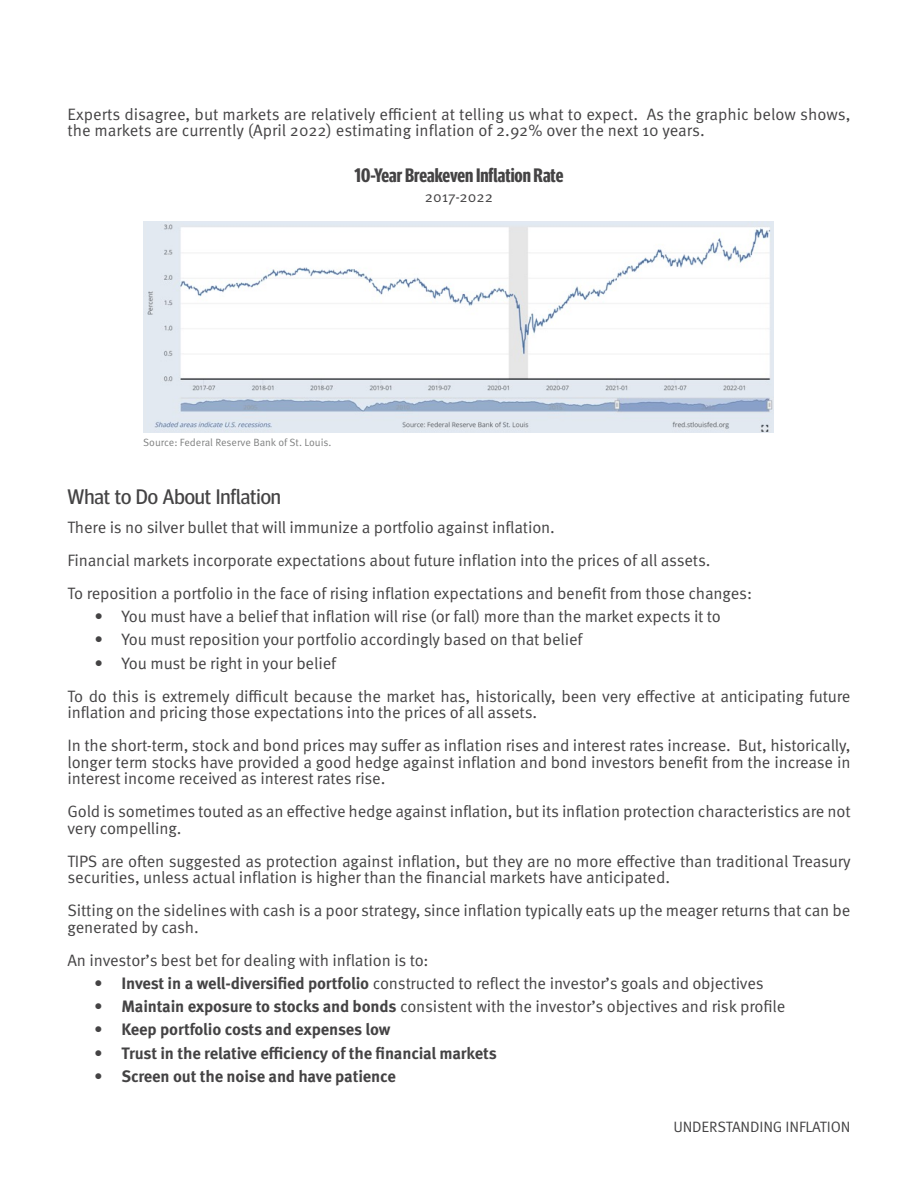
<style>
.page{position:relative;width:918px;height:1188px;background:#fff}
.page>*{position:absolute;margin:0;border:0;box-sizing:border-box;transform-origin:0 0}
.t1{font:21px "Meta Headline Pro";color:#444344}
.t2{font:700 19.5px "Meta Headline Pro Comp";color:#444344}
.t3{font:16.5px/16.5px "Meta Pro Norm";letter-spacing:-.01em;color:#444344}
.t4{font:700 16.5px "Meta Pro";letter-spacing:-.01em;color:#444344}
.t5{font:15px "Meta Pro Norm";letter-spacing:-.01em;color:#444344}
.t6{font:10.5px "Meta Pro Norm";color:#7f8080}
.s1{font-family:"Meta Pro";font-weight:700}
</style>
<div class="page">
<img style="left:143px;top:221px;width:631px;height:211px">
<p class="t3" style="left:68px;top:105px;width:785px">Experts disagree, but markets are relatively efficient at telling us what to expect. As the graphic below shows, the markets are currently (April 2022) estimating inflation of 2.92% over the next 10 years.</p>
<p class="t2" style="left:355px;top:160px;width:210px">10-Year Breakeven Inflation Rate</p>
<p class="t5" style="left:425px;top:185px;width:70px">2017-2022</p>
<p class="t6" style="left:143px;top:434px;width:190px">Source: Federal Reserve Bank of St. Louis.</p>
<p class="t1" style="left:68px;top:481px;width:215px">What to Do About Inflation</p>
<p class="t3" style="left:68px;top:510px;width:686px;line-height:33px">There is no silver bullet that will immunize a portfolio against inflation.<br>Financial markets incorporate expectations about future inflation into the prices of all assets.<br>To reposition a portfolio in the face of rising inflation expectations and benefit from those changes:</p>
<p class="t3" style="left:94px;top:607px;width:628px">• You must have a belief that inflation will rise (or fall) more than the market expects it to</p>
<p class="t3" style="left:94px;top:630px;width:490px">• You must reposition your portfolio accordingly based on that belief</p>
<p class="t3" style="left:67px;top:645px;width:784px;line-height:33px;text-indent:27px">• You must be right in your belief<br>To do this is extremely difficult because the market has, historically, been very effective at anticipating future</p>
<p class="t3" style="left:67px;top:695px;width:784px;line-height:33px">inflation and pricing those expectations into the prices of all assets.<br>In the short-term, stock and bond prices may suffer as inflation rises and interest rates increase. But, historically,</p>
<p class="t3" style="left:67px;top:753px;width:785px">longer term stocks have provided a good hedge against inflation and bond investors benefit from the increase in interest income received as interest rates rise.</p>
<p class="t3" style="left:67px;top:802px;width:785px">Gold is sometimes touted as an effective hedge against inflation, but its inflation protection characteristics are not very compelling.</p>
<p class="t3" style="left:67px;top:852px;width:785px">TIPS are often suggested as protection against inflation, but they are no more effective than traditional Treasury securities, unless actual inflation is higher than the financial markets have anticipated.</p>
<p class="t3" style="left:67px;top:901px;width:784px">Sitting on the sidelines with cash is a poor strategy, since inflation typically eats up the meager returns that can be generated by cash.</p>
<p class="t3" style="left:67px;top:951px;width:363px">An investor’s best bet for dealing with inflation is to:</p>
<p class="t3" style="left:94px;top:974px;width:671px"><span class="s1">• Invest in a well-diversified portfolio</span> constructed to reflect the investor’s goals and objectives</p>
<p class="t3" style="left:94px;top:997px;width:692px"><span class="s1">• Maintain exposure to stocks and bonds</span> consistent with the investor’s objectives and risk profile</p>
<p class="t4" style="left:94px;top:1017px;width:298px">• Keep portfolio costs and expenses low</p>
<p class="t4" style="left:94px;top:1040px;width:404px">• Trust in the relative efficiency of the financial markets</p>
<p class="t4" style="left:94px;top:1063px;width:303px">• Screen out the noise and have patience</p>
<p class="t5" style="left:673px;top:1115px;width:179px">UNDERSTANDING INFLATION</p>
</div>
